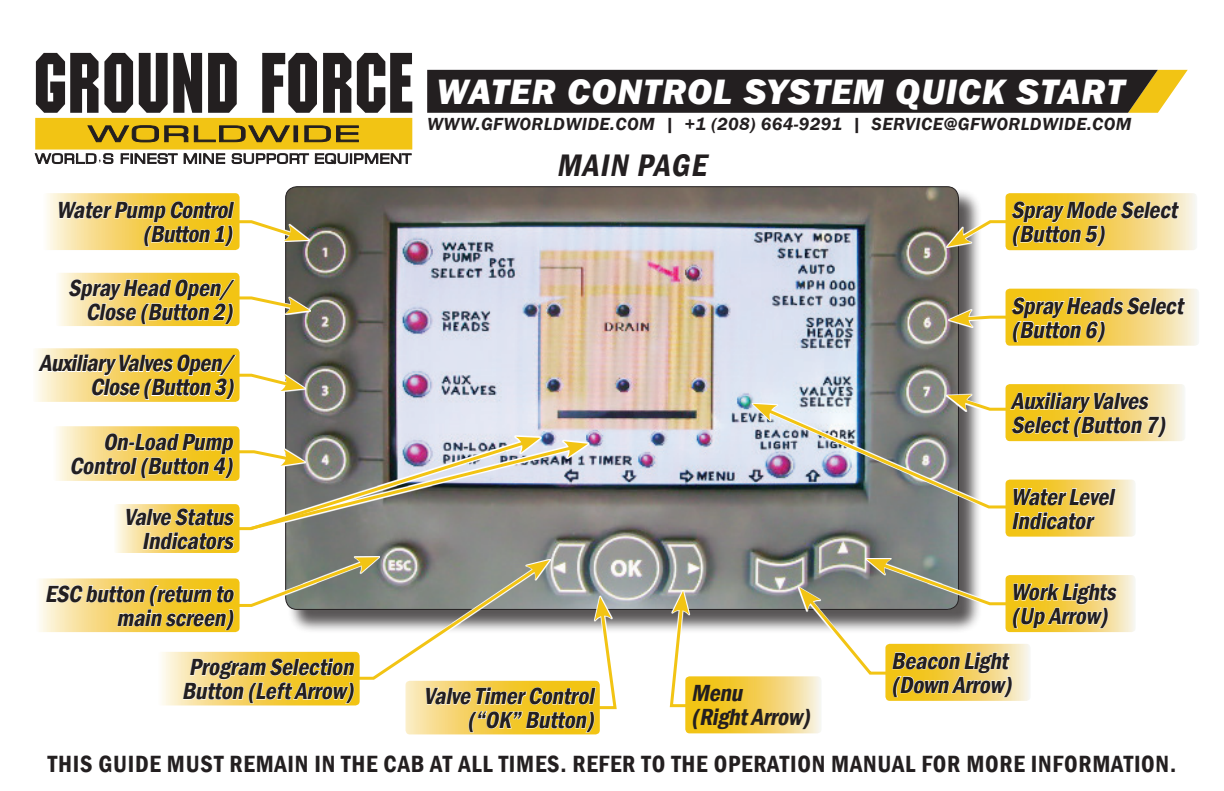
<style>
.page{position:relative;width:1224px;height:791px;background:#fff}
.page>*{position:absolute;margin:0;border:0;box-sizing:border-box;transform-origin:0 0}
.t1{font:italic 800 36.2px "Franklin Gothic";letter-spacing:.03em;color:#fff}
.t2{font:italic 600 condensed 32px "Franklin Gothic";color:#231f20}
.t3{font:600 condensed 24.2px "Franklin Gothic";letter-spacing:.03em;color:#231f20}
.t4{font:italic 600 condensed 24px/24px "Franklin Gothic";color:#231f20;text-align:right}
.t5{font:italic 600 18px "Franklin Gothic";letter-spacing:.025em;color:#231f20}
</style>
<div class="page">
<img style="left:286px;top:187px;width:672px;height:421px">
<svg style="left:946px;top:219px;width:1px;height:29px"></svg>
<svg style="left:308px;top:219px;width:1px;height:23px"></svg>
<svg style="left:947px;top:309px;width:1px;height:19px"></svg>
<svg style="left:305px;top:373px;width:1px;height:19px"></svg>
<svg style="left:309px;top:295px;width:1px;height:20px"></svg>
<svg style="left:865px;top:558px;width:114px;height:1px"></svg>
<svg style="left:47px;top:193px;width:261px;height:57px"></svg>
<svg style="left:59px;top:273px;width:250px;height:53px"></svg>
<svg style="left:36px;top:348px;width:269px;height:54px"></svg>
<svg style="left:947px;top:193px;width:249px;height:57px;background:#ebd486"></svg>
<svg style="left:948px;top:289px;width:250px;height:57px;background:#ead384"></svg>
<img style="left:752px;top:384px;width:432px;height:153px">
<svg style="left:668px;top:559px;width:467px;height:174px"></svg>
<svg style="left:39px;top:426px;width:579px;height:308px"></svg>
<svg style="left:427px;top:70px;width:760px;height:43px;background:#2f2a24"></svg>
<svg style="left:35px;top:53px;width:377px;height:111px"></svg>
<h1 class="t1" style="left:436px;top:68px;width:689px">WATER CONTROL SYSTEM QUICK START</h1>
<p class="t4" style="left:56px;top:198px;width:183px">WaterPump Control (Button1)</p>
<p class="t4" style="left:68px;top:275px;width:171px">SprayHead Open/<br>Close (Button 2)</p>
<p class="t4" style="left:39px;top:351px;width:201px">AuxiliaryValvesOpen/<br>Close(Button3)</p>
<p class="t4" style="left:69px;top:430px;width:170px">On-Load Pump<br>Control(Button 4)</p>
<p class="t4" style="left:124px;top:505px;width:116px">Valve Status<br>Indicators</p>
<p class="t4" style="left:45px;top:581px;width:195px">ESC button (return to main screen)</p>
<p class="t4" style="left:182px;top:655px;width:179px;text-align:left">Program Selection<br>Button (LeftArrow)</p>
<p class="t5" style="left:427px;top:112px;width:705px">WWW.GFWORLDWIDE.COM | +1 (208) 664-9291 | SERVICE@GFWORLDWIDE.COM</p>
<p class="t2" style="left:556px;top:144px;width:158px">MAIN PAGE</p>
<p class="t4" style="left:1011px;top:198px;width:173px;text-align:left">SprayMode Select (Button 5)</p>
<p class="t4" style="left:1011px;top:293px;width:179px;text-align:left">SprayHeadsSelect (Button 6)</p>
<p class="t4" style="left:1011px;top:389px;width:161px;text-align:left">AuxiliaryValves<br>Select(Button 7)</p>
<p class="t4" style="left:1011px;top:484px;width:110px;text-align:left">WaterLevel<br>Indicator</p>
<p class="t4" style="left:1011px;top:580px;width:111px">Work Lights</p>
<p class="t4" style="left:1011px;top:604px;width:103px">(Up Arrow)</p>
<p class="t4" style="left:424px;top:684px;width:177px">Valve TimerControl (“OK”Button)</p>
<p class="t4" style="left:891px;top:648px;width:124px">Beacon Light</p>
<p class="t4" style="left:691px;top:681px;width:58px">Menu</p>
<p class="t4" style="left:891px;top:672px;width:127px">(Down Arrow)</p>
<p class="t4" style="left:691px;top:705px;width:126px">(RightArrow)</p>
<p class="t3" style="left:48px;top:748px;width:1129px">THIS GUIDE MUST REMAIN IN THE CAB AT ALL TIMES. REFER TO THE OPERATION MANUAL FOR MORE INFORMATION.</p>
</div>
